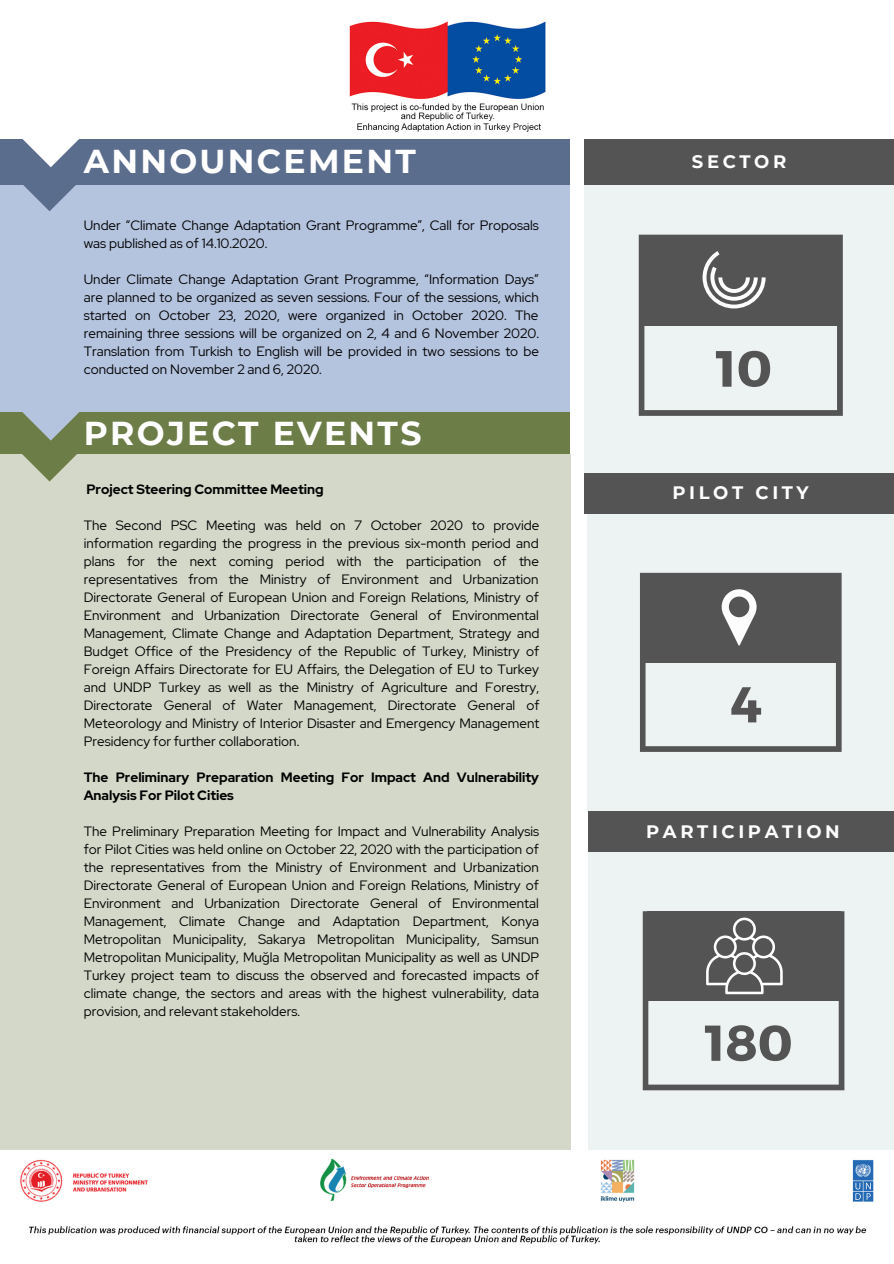
<style>
.page{position:relative;width:894px;height:1264px;background:#fff}
.page>*{position:absolute;margin:0;border:0;box-sizing:border-box;transform-origin:0 0}
.t1{font:700 50.85px "Montserrat";color:#545454}
.t2{font:700 50.25px "Montserrat";color:#545454}
.t3{font:700 33px "Montserrat";letter-spacing:.07em;color:#fff}
.t4{font:700 18px "Montserrat";letter-spacing:.2em;color:#fff}
.t5{font:13.5px/18px "Red Hat Display";color:#000;text-align:justify}
.t6{font:700 13.5px/18px "Red Hat Display";color:#000}
</style>
<div class="page">
<img style="left:0;top:21px;width:874px;height:1223px">
<div style="left:0;top:176px;width:569px;height:240px;background:#b4c3de"></div>
<div style="left:583px;top:176px;width:310px;height:299px;background:#edf3f2"></div>
<div style="left:0;top:139px;width:569px;height:45px;background:#5b6d8d"></div>
<svg style="left:21px;top:111px;width:58px;height:100px"></svg>
<div style="left:0;top:454px;width:570px;height:695px;background:#d4d8c9"></div>
<div style="left:0;top:412px;width:569px;height:42px;background:#6d7d48"></div>
<svg style="left:22px;top:412px;width:57px;height:69px"></svg>
<div style="left:583px;top:139px;width:310px;height:45px;background:#545454"></div>
<div style="left:587px;top:513px;width:306px;height:299px;background:#edf3f2"></div>
<div style="left:588px;top:851px;width:305px;height:299px;background:#edf3f2"></div>
<div style="left:584px;top:473px;width:309px;height:40px;background:#545454"></div>
<div style="left:588px;top:811px;width:305px;height:40px;background:#545454"></div>
<svg style="left:640px;top:573px;width:201px;height:179px"></svg>
<svg style="left:638px;top:235px;width:204px;height:181px"></svg>
<svg style="left:642px;top:911px;width:202px;height:179px"></svg>
<p class="t3" style="left:84px;top:141px;width:333px">ANNOUNCEMENT</p>
<p class="t5" style="left:84px;top:216px;width:456px">Under “Climate Change Adaptation Grant Programme”, Call for Proposals was published as of 14.10.2020.</p>
<p class="t5" style="left:84px;top:270px;width:457px">Under Climate Change Adaptation Grant Programme, “Information Days” are planned to be organized as seven sessions. Four of the sessions, which started on October 23, 2020, were organized in October 2020. The remaining three sessions will be organized on 2, 4 and 6 November 2020.<br>Translation from Turkish to English will be provided in two sessions to be conducted on November 2 and 6, 2020.</p>
<p class="t3" style="left:84px;top:413px;width:339px">PROJECT EVENTS</p>
<p class="t6" style="left:86px;top:480px;width:239px">Project Steering Committee Meeting</p>
<p class="t5" style="left:84px;top:516px;width:457px">The Second PSC Meeting was held on 7 October 2020 to provide information regarding the progress in the previous six-month period and plans for the next coming period with the participation of the representatives from the Ministry of Environment and Urbanization Directorate General of European Union and Foreign Relations, Ministry of Environment and Urbanization Directorate General of Environmental Management, Climate Change and Adaptation Department, Strategy and Budget Office of the Presidency of the Republic of Turkey, Ministry of Foreign Affairs Directorate for EU Affairs, the Delegation of EU to Turkey and UNDP Turkey as well as the Ministry of Agriculture and Forestry, Directorate General of Water Management, Directorate General of Meteorology and Ministry of Interior Disaster and Emergency Management Presidency for further collaboration.</p>
<p class="t6" style="left:84px;top:768px;width:456px">The Preliminary Preparation Meeting For Impact And Vulnerability<br>Analysis For Pilot Cities</p>
<p class="t5" style="left:84px;top:822px;width:457px">The Preliminary Preparation Meeting for Impact and Vulnerability Analysis for Pilot Cities was held online on October 22, 2020 with the participation of the representatives from the Ministry of Environment and Urbanization Directorate General of European Union and Foreign Relations, Ministry of Environment and Urbanization Directorate General of Environmental Management, Climate Change and Adaptation Department, Konya Metropolitan Municipality, Sakarya Metropolitan Municipality, Samsun Metropolitan Municipality, Muğla Metropolitan Municipality as well as UNDP Turkey project team to discuss the observed and forecasted impacts of climate change, the sectors and areas with the highest vulnerability, data provision, and relevant stakeholders.</p>
<p class="t4" style="left:691px;top:151px;width:96px">SECTOR</p>
<p class="t1" style="left:715px;top:335px;width:58px">10</p>
<p class="t4" style="left:672px;top:482px;width:138px">PILOT CITY</p>
<p class="t2" style="left:729px;top:672px;width:33px">4</p>
<p class="t4" style="left:646px;top:820px;width:195px">PARTICIPATION</p>
<p class="t2" style="left:704px;top:1010px;width:90px">180</p>
</div>
